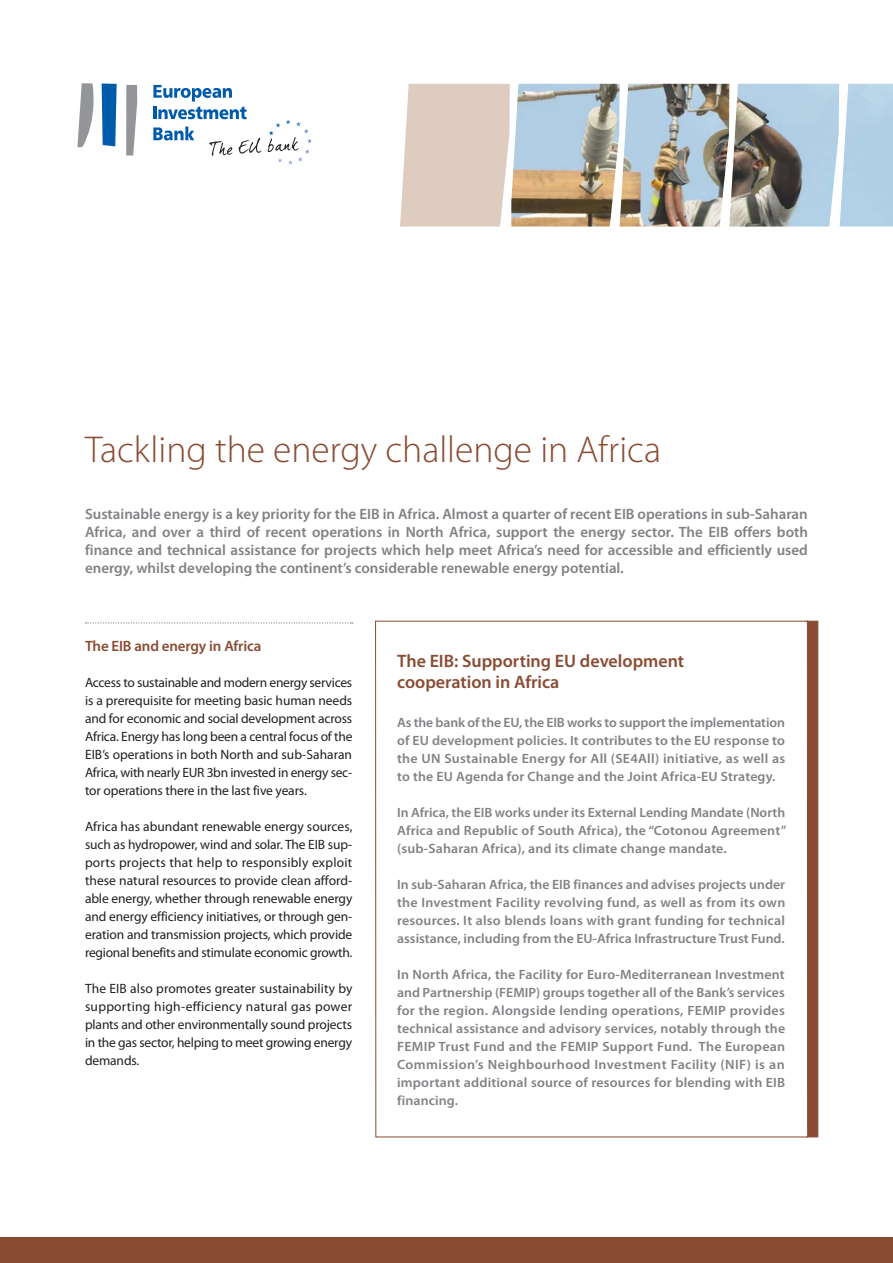
<style>
.page{position:relative;width:893px;height:1263px;background:#fff}
.page>*{position:absolute;margin:0;border:0;box-sizing:border-box;transform-origin:0 0}
.t1{font:300 37.5px "Myriad Pro";color:#894c33}
.t2{font:600 18px/21px "Myriad Pro";color:#894c33}
.t3{font:600 15px/18px "Myriad Pro";color:#808285;text-align:justify}
.t4{font:600 15px "Myriad Pro";letter-spacing:-.01em;color:#894c33}
.t5{font:600 13.5px/18px "Myriad Pro";letter-spacing:.01em;color:#808285;text-align:justify}
.t6{font:13.5px/18px "Myriad Pro";letter-spacing:-.015em;color:#231f20;text-align:justify}
</style>
<div class="page">
<div style="left:0;top:1237px;width:893px;height:26px;background:#894c33"></div>
<svg style="left:86px;top:622px;width:267px;height:1px"></svg>
<div style="left:806px;top:621px;width:12px;height:516px;background:#894c33"></div>
<svg style="left:400px;top:84px;width:110px;height:143px;background:#e1cfc5"></svg>
<img style="left:511px;top:84px;width:382px;height:143px">
<svg style="left:209px;top:138px;width:53px;height:18px"></svg>
<svg style="left:153px;top:85px;width:94px;height:34px"></svg>
<svg style="left:153px;top:127px;width:41px;height:13px"></svg>
<svg style="left:77px;top:83px;width:17px;height:64px"></svg>
<svg style="left:102px;top:83px;width:15px;height:63px"></svg>
<svg style="left:126px;top:85px;width:11px;height:70px"></svg>
<svg style="left:268px;top:119px;width:44px;height:46px"></svg>
<h1 class="t1" style="left:85px;top:429px;width:577px">Tackling the energy challenge in Africa</h1>
<p class="t3" style="left:85px;top:505px;width:724px">Sustainable energy is a key priority for the EIB in Africa. Almost a quarter of recent EIB operations in sub-Saharan Africa, and over a third of recent operations in North Africa, support the energy sector. The EIB offers both finance and technical assistance for projects which help meet Africa’s need for accessible and efficiently used energy, whilst developing the continent’s considerable renewable energy potential.</p>
<p class="t4" style="left:85px;top:638px;width:178px">The EIB and energy in Africa</p>
<p class="t6" style="left:85px;top:674px;width:269px">Access to sustainable and modern energy services is a prerequisite for meeting basic human needs and for economic and social development across Africa. Energy has long been a central focus of the EIB’s operations in both North and sub-Saharan Africa, with nearly EUR 3bn invested in energy sec&shy;tor operations there in the last five years.</p>
<p class="t6" style="left:85px;top:818px;width:269px">Africa has abundant renewable energy sources, such as hydropower, wind and solar. The EIB sup&shy;ports projects that help to responsibly exploit these natural resources to provide clean afford&shy;able energy, whether through renewable energy and energy efficiency initiatives, or through gen&shy;eration and transmission projects, which provide regional benefits and stimulate economic growth.</p>
<p class="t6" style="left:85px;top:980px;width:269px">The EIB also promotes greater sustainability by supporting high-efficiency natural gas power plants and other environmentally sound projects in the gas sector, helping to meet growing energy demands.</p>
<h2 class="t2" style="left:397px;top:650px;width:289px">The EIB: Supporting EU development cooperation in Africa</h2>
<p class="t5" style="left:397px;top:713px;width:390px">As the bank of the EU, the EIB works to support the implementation of EU development policies. It contributes to the EU response to the UN Sustainable Energy for All (SE4All) initiative, as well as to the EU Agenda for Change and the Joint Africa-EU Strategy.</p>
<p class="t5" style="left:397px;top:803px;width:391px">In Africa, the EIB works under its External Lending Mandate (North Africa and Republic of South Africa), the “Cotonou Agreement” (sub-Saharan Africa), and its climate change mandate.</p>
<p class="t5" style="left:397px;top:875px;width:390px">In sub-Saharan Africa, the EIB finances and advises projects under the Investment Facility revolving fund, as well as from its own resources. It also blends loans with grant funding for technical assistance, including from the EU-Africa Infrastructure Trust Fund.</p>
<p class="t5" style="left:397px;top:965px;width:390px">In North Africa, the Facility for Euro-Mediterranean Investment and Partnership (FEMIP) groups together all of the Bank’s services for the region. Alongside lending operations, FEMIP provides technical assistance and advisory services, notably through the FEMIP Trust Fund and the FEMIP Support Fund. The European Commission’s Neighbourhood Investment Facility (NIF) is an important additional source of resources for blending with EIB financing.</p>
</div>
